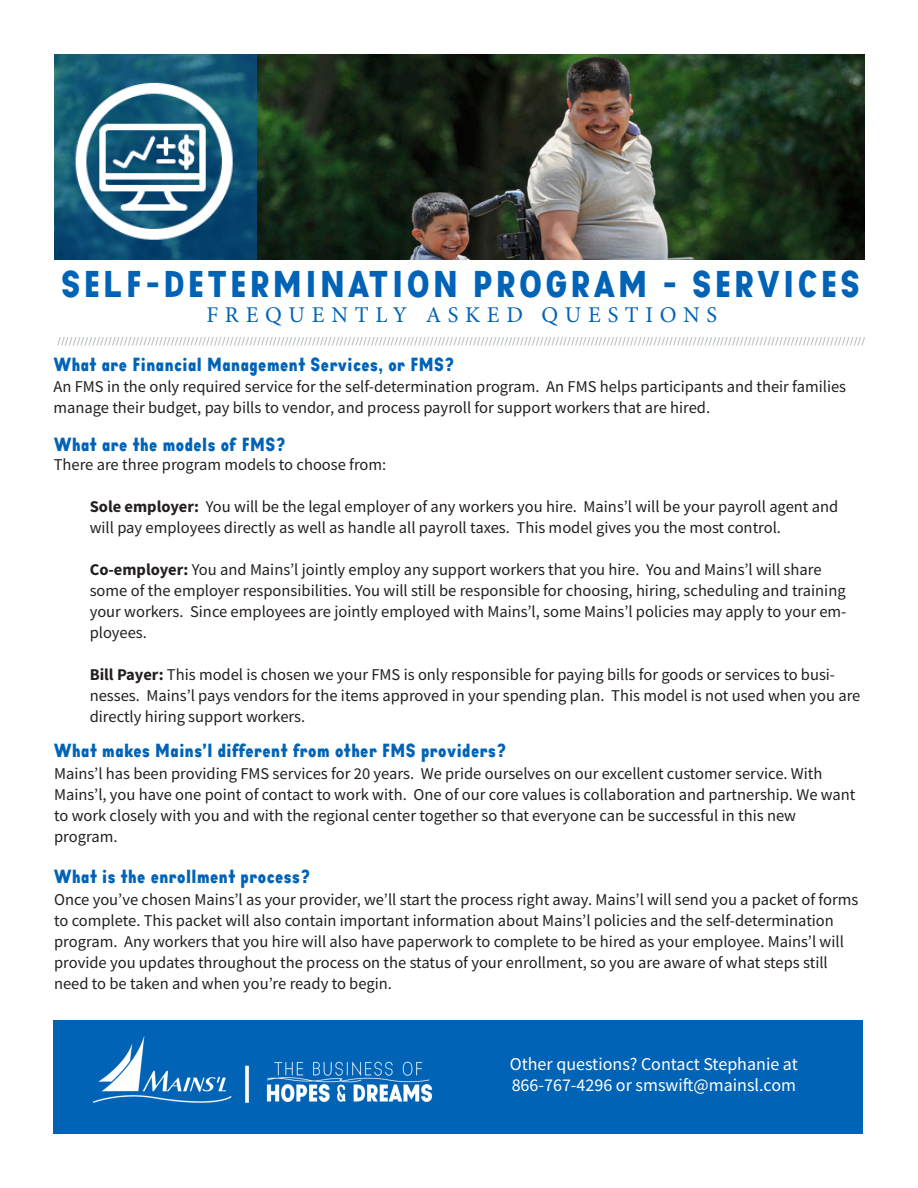
<style>
.page{position:relative;width:918px;height:1188px;background:#fff}
.page>*{position:absolute;margin:0;border:0;box-sizing:border-box;transform-origin:0 0}
.t1{font:900 35.25px "Aprikas";letter-spacing:.09em;color:#0063b6}
.t2{font:22.5px "Minion Pro";letter-spacing:.3em;color:#0063b6}
.t3{font:900 18px "Aprikas";letter-spacing:.025em;color:#0063b6}
.t4{font:18px "Source Sans Pro";color:#fff}
.t5{font:16.5px/21px "Source Sans Pro";color:#231f20}
.t6{font:700 12px "Minion Pro";color:#aaafb0}
.s1{font-weight:700}
</style>
<div class="page">
<img style="left:257px;top:54px;width:607px;height:206px">
<div style="left:54px;top:1020px;width:809px;height:114px;background:#0063b6"></div>
<img style="left:93px;top:1035px;width:340px;height:68px">
<svg style="left:54px;top:54px;width:203px;height:206px;background:#0a4b6f"></svg>
<img style="left:54px;top:54px;width:196px;height:203px">
<p class="t1" style="left:61px;top:262px;width:800px">SELF-DETERMINATION PROGRAM - SERVICES</p>
<p class="t6" style="left:57px;top:333px;width:810px">//////////////////////////////////////////////////////////////////////////////////////////////////////////////////////////////////////////////////////////////////////////////////////////////////////////////</p>
<p class="t2" style="left:206px;top:299px;width:512px">FREQUENTLY ASKED QUESTIONS</p>
<p class="t3" style="left:53px;top:353px;width:402px">What are Financial Management Services, or FMS?</p>
<p class="t5" style="left:53px;top:376px;width:794px">An FMS in the only required service for the self-determination program. An FMS helps participants and their families manage their budget, pay bills to vendor, and process payroll for support workers that are hired.</p>
<p class="t3" style="left:54px;top:433px;width:233px">What are the models of FMS?</p>
<p class="t5" style="left:54px;top:453px;width:334px">There are three program models to choose from:</p>
<p class="t5" style="left:90px;top:495px;width:750px"><span class="s1">Sole employer:</span> You will be the legal employer of any workers you hire. Mains’l will be your payroll agent and will pay employees directly as well as handle all payroll taxes. This model gives you the most control.</p>
<p class="t5" style="left:90px;top:558px;width:758px"><span class="s1">Co-employer:</span> You and Mains’l jointly employ any support workers that you hire. You and Mains’l will share some of the employer responsibilities. You will still be responsible for choosing, hiring, scheduling and training your workers. Since employees are jointly employed with Mains’l, some Mains’l policies may apply to your em&shy;ployees.</p>
<p class="t5" style="left:90px;top:663px;width:772px"><span class="s1">Bill Payer:</span> This model is chosen we your FMS is only responsible for paying bills for goods or services to busi&shy;nesses. Mains’l pays vendors for the items approved in your spending plan. This model is not used when you are directly hiring support workers.</p>
<p class="t3" style="left:54px;top:739px;width:453px">What makes Mains’l different from other FMS providers?</p>
<p class="t5" style="left:54px;top:763px;width:803px">Mains’l has been providing FMS services for 20 years. We pride ourselves on our excellent customer service. With<br>Mains’l, you have one point of contact to work with. One of our core values is collaboration and partnership. We want to work closely with you and with the regional center together so that everyone can be successful in this new</p>
<p class="t5" style="left:54px;top:826px;width:65px">program.</p>
<p class="t3" style="left:54px;top:864px;width:257px">What is the enrollment process?</p>
<p class="t5" style="left:54px;top:889px;width:806px">Once you’ve chosen Mains’l as your provider, we’ll start the process right away. Mains’l will send you a packet of forms to complete. This packet will also contain important information about Mains’l policies and the self-determination program. Any workers that you hire will also have paperwork to complete to be hired as your employee. Mains’l will provide you updates throughout the process on the status of your enrollment, so you are aware of what steps still need to be taken and when you’re ready to begin.</p>
<p class="t4" style="left:510px;top:1052px;width:290px">Other questions? Contact Stephanie at</p>
<p class="t4" style="left:512px;top:1074px;width:286px">866-767-4296 or smswift@mainsl.com</p>
</div>
